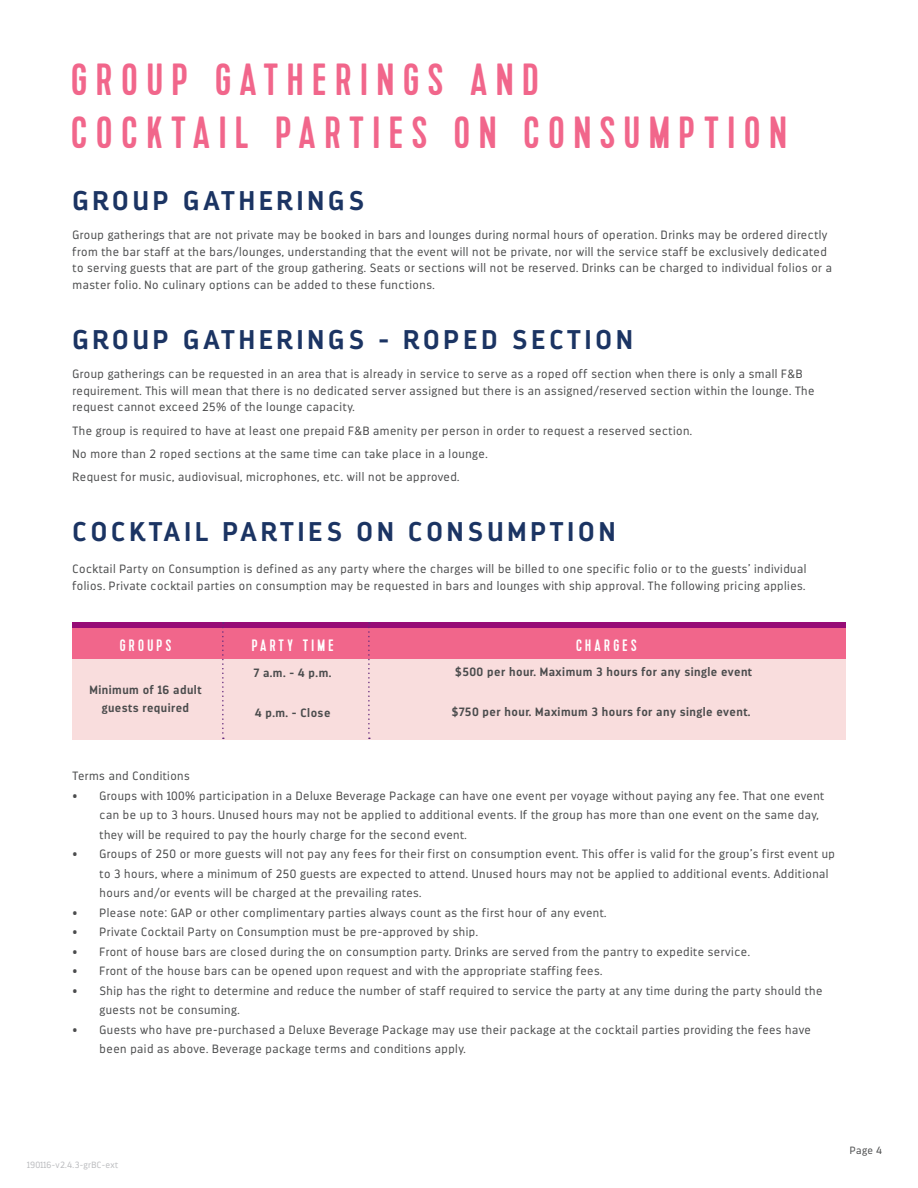
<style>
.page{position:relative;width:918px;height:1188px;background:#fff}
.page>*{position:absolute;margin:0;border:0;box-sizing:border-box;transform-origin:0 0}
.t1{font:45px/52.5px "Kapra";letter-spacing:.2em;color:#f1668b}
.t2{font:700 27px "Darwin";letter-spacing:.15em;color:#1b3463}
.Chart_Heading{font:16.5px "Kapra";letter-spacing:.2em;color:#fff}
.Description{font:300 12px/16.5px "Darwin";letter-spacing:.04em;color:#4b4c4d}
.Chart_Bold_Left{font:700 12px "Darwin";letter-spacing:.04em;color:#4b4c4d}
.Chart_Bold_Middle{font:700 12px/18px "Darwin";letter-spacing:.04em;color:#4b4c4d;text-align:center}
.t3{font:300 10.5px "Darwin";color:#4b4c4d}
.t4{font:300 9px "Darwin";letter-spacing:.04em;color:#bcbdc0}
</style>
<div class="page">
<div style="left:72px;top:622px;width:774px;height:6px;background:#970c76"></div>
<div style="left:72px;top:628px;width:774px;height:31px;background:#f1668b"></div>
<div style="left:72px;top:659px;width:774px;height:40px;background:#f9dddd"></div>
<div style="left:72px;top:699px;width:774px;height:40px;background:#f9dddd"></div>
<svg style="left:368px;top:622px;width:2px;height:117px"></svg>
<svg style="left:222px;top:622px;width:2px;height:117px"></svg>
<p class="t1" style="left:71px;top:55px;width:717px">GROUP GATHERINGS AND<br>COCKTAIL PARTIES ON CONSUMPTION</p>
<p class="t2" style="left:73px;top:184px;width:293px">GROUP GATHERINGS</p>
<p class="Description" style="left:73px;top:227px;width:761px">Group gatherings that are not private may be booked in bars and lounges during normal hours of operation. Drinks may be ordered directly from the bar staff at the bars/lounges, understanding that the event will not be private, nor will the service staff be exclusively dedicated to serving guests that are part of the group gathering. Seats or sections will not be reserved. Drinks can be charged to individual folios or a master folio. No culinary options can be added to these functions.</p>
<p class="t2" style="left:73px;top:323px;width:562px">GROUP GATHERINGS - ROPED SECTION</p>
<p class="Description" style="left:73px;top:366px;width:743px">Group gatherings can be requested in an area that is already in service to serve as a roped off section when there is only a small F&amp;B requirement. This will mean that there is no dedicated server assigned but there is an assigned/reserved section within the lounge. The request cannot exceed 25% of the lounge capacity.</p>
<p class="Description" style="left:73px;top:422px;width:621px">The group is required to have at least one prepaid F&amp;B amenity per person in order to request a reserved section.</p>
<p class="Description" style="left:73px;top:446px;width:417px">No more than 2 roped sections at the same time can take place in a lounge.</p>
<p class="Description" style="left:73px;top:469px;width:388px">Request for music, audiovisual, microphones, etc. will not be approved.</p>
<p class="t2" style="left:73px;top:515px;width:544px">COCKTAIL PARTIES ON CONSUMPTION</p>
<p class="Description" style="left:73px;top:561px;width:735px">Cocktail Party on Consumption is defined as any party where the charges will be billed to one specific folio or to the guests’ individual folios. Private cocktail parties on consumption may be requested in bars and lounges with ship approval. The following pricing applies.</p>
<p class="Chart_Heading" style="left:120px;top:636px;width:53px">GROUPS</p>
<p class="Chart_Heading" style="left:252px;top:636px;width:83px">PARTY TIME</p>
<p class="Chart_Heading" style="left:576px;top:636px;width:62px">CHARGES</p>
<p class="Chart_Bold_Middle" style="left:90px;top:681px;width:113px">Minimum of 16 adult guests required</p>
<p class="Chart_Bold_Middle" style="left:254px;top:664px;width:79px">7 a.m. - 4 p.m.</p>
<p class="Chart_Bold_Left" style="left:455px;top:665px;width:299px">$500 per hour. Maximum 3 hours for any single event</p>
<p class="Chart_Bold_Middle" style="left:255px;top:704px;width:77px">4 p.m. - Close</p>
<p class="Chart_Bold_Left" style="left:452px;top:705px;width:300px">$750 per hour. Maximum 3 hours for any single event.</p>
<p class="Description" style="left:73px;top:768px;width:119px">Terms and Conditions</p>
<p class="Description" style="left:100px;top:786px;width:726px;line-height:19.5px;text-indent:-27px">• Groups with 100% participation in a Deluxe Beverage Package can have one event per voyage without paying any fee. That one event can be up to 3 hours. Unused hours may not be applied to additional events. If the group has more than one event on the same day, they will be required to pay the hourly charge for the second event.</p>
<p class="Description" style="left:100px;top:844px;width:737px;line-height:19.5px;text-indent:-27px">• Groups of 250 or more guests will not pay any fees for their first on consumption event. This offer is valid for the group’s first event up to 3 hours, where a minimum of 250 guests are expected to attend. Unused hours may not be applied to additional events. Additional hours and/or events will be charged at the prevailing rates.</p>
<p class="Description" style="left:73px;top:904px;width:535px">• Please note: GAP or other complimentary parties always count as the first hour of any event.</p>
<p class="Description" style="left:73px;top:924px;width:407px">• Private Cocktail Party on Consumption must be pre-approved by ship.</p>
<p class="Description" style="left:73px;top:943px;width:679px">• Front of house bars are closed during the on consumption party. Drinks are served from the pantry to expedite service.</p>
<p class="Description" style="left:73px;top:963px;width:531px">• Front of the house bars can be opened upon request and with the appropriate staffing fees.</p>
<p class="Description" style="left:100px;top:981px;width:724px;line-height:19.5px;text-indent:-27px">• Ship has the right to determine and reduce the number of staff required to service the party at any time during the party should the guests not be consuming.</p>
<p class="Description" style="left:100px;top:1020px;width:713px;line-height:19.5px;text-indent:-27px">• Guests who have pre-purchased a Deluxe Beverage Package may use their package at the cocktail parties providing the fees have been paid as above. Beverage package terms and conditions apply.</p>
<p class="t4" style="left:27px;top:1159px;width:93px">190116-v2.4.3-grBC-ext</p>
<p class="t3" style="left:850px;top:1144px;width:34px">Page 4</p>
</div>
